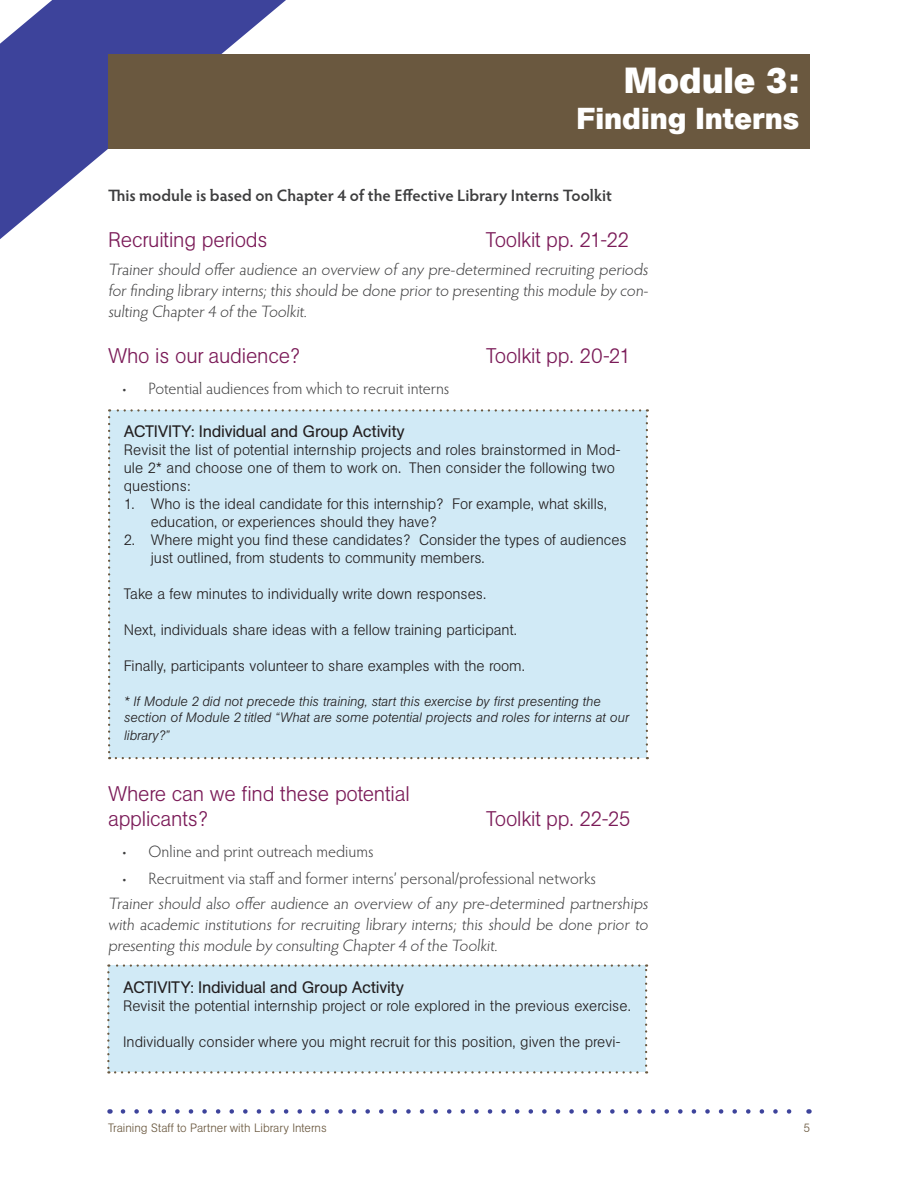
<style>
.page{position:relative;width:918px;height:1188px;background:#fff}
.page>*{position:absolute;margin:0;border:0;box-sizing:border-box;transform-origin:0 0}
.Chapter_title{font:700 36px "AG Book BQ";color:#fff}
.Chapter_title-2{font:700 30px "AG Book BQ";color:#fff}
.t1{font:300 21px/25.2px "AG Book BQ";letter-spacing:-.01em;color:#7b1b58}
.t2{font:300 16.5px/21px "Hypatia Sans Pro";letter-spacing:-.005em;color:#3e3e3f;text-align:justify}
.Sidebar_heading{font:16.5px "AG Book BQ";letter-spacing:-.015em;color:#231f20}
.t3{font:600 16.5px "Hypatia Sans Pro";color:#3e3e3f}
.Sidebar_text{font:300 15px/18px "AG Book BQ";color:#231f20}
.Sidebar_text-2{font:italic 300 13.5px/16.5px "AG Book BQ";color:#231f20}
.t4{font:300 12px "AG Book BQ";color:#6a583f}
</style>
<div class="page">
<svg style="left:123px;top:1109px;width:669px;height:5px"></svg>
<svg style="left:0;top:0;width:477px;height:239px"></svg>
<div style="left:108px;top:54px;width:702px;height:94px;background:#6a583f"></div>
<div style="left:108px;top:409px;width:540px;height:350px;background:#d1eaf6"></div>
<div style="left:107px;top:964px;width:540px;height:110px;background:#d1eaf6"></div>
<p class="Chapter_title" style="left:624px;top:59px;width:177px">Module 3:</p>
<p class="Chapter_title-2" style="left:577px;top:100px;width:224px">Finding Interns</p>
<p class="t3" style="left:108px;top:184px;width:505px">This module is based on Chapter 4 of the Effective Library Interns Toolkit</p>
<h2 class="t1" style="left:108px;top:228px;width:161px">Recruiting periods</h2>
<h2 class="t1" style="left:486px;top:228px;width:145px">Toolkit pp. 21-22</h2>
<p class="t2" style="left:108px;top:259px;width:544px">Trainer should offer audience an overview of any pre-determined recruiting periods for finding library interns; this should be done prior to presenting this module by con&shy;sulting Chapter 4 of the Toolkit.</p>
<h2 class="t1" style="left:108px;top:343px;width:193px">Who is our audience?</h2>
<h2 class="t1" style="left:486px;top:343px;width:147px">Toolkit pp. 20-21</h2>
<p class="t2" style="left:122px;top:378px;width:329px">• Potential audiences from which to recruit interns</p>
<p class="Sidebar_heading" style="left:124px;top:422px;width:283px">ACTIVITY: Individual and Group Activity</p>
<p class="Sidebar_text" style="left:124px;top:441px;width:499px">Revisit the list of potential internship projects and roles brainstormed in Mod&shy;ule 2* and choose one of them to work on. Then consider the following two questions:</p>
<p class="Sidebar_text" style="left:151px;top:495px;width:458px;text-indent:-27px">1. Who is the ideal candidate for this internship? For example, what skills, education, or experiences should they have?</p>
<p class="Sidebar_text" style="left:151px;top:531px;width:477px;text-indent:-27px">2. Where might you find these candidates? Consider the types of audiences just outlined, from students to community members.</p>
<p class="Sidebar_text" style="left:124px;top:585px;width:364px">Take a few minutes to individually write down responses.</p>
<p class="Sidebar_text" style="left:124px;top:621px;width:395px">Next, individuals share ideas with a fellow training participant.</p>
<p class="Sidebar_text" style="left:124px;top:657px;width:403px">Finally, participants volunteer to share examples with the room.</p>
<p class="Sidebar_text-2" style="left:124px;top:693px;width:507px">* If Module 2 did not precede this training, start this exercise by first presenting the section of Module 2 titled “What are some potential projects and roles for interns at our</p>
<p class="Sidebar_text-2" style="left:124px;top:728px;width:47px">library?”</p>
<h2 class="t1" style="left:108px;top:781px;width:303px">Where can we find these potential applicants?</h2>
<h2 class="t1" style="left:486px;top:806px;width:146px">Toolkit pp. 22-25</h2>
<p class="t2" style="left:122px;top:840px;width:254px">• Online and print outreach mediums</p>
<p class="t2" style="left:122px;top:868px;width:476px">• Recruitment via staff and former interns’ personal/professional networks</p>
<p class="t2" style="left:108px;top:892px;width:544px">Trainer should also offer audience an overview of any pre-determined partnerships with academic institutions for recruiting library interns; this should be done prior to presenting this module by consulting Chapter 4 of the Toolkit.</p>
<p class="Sidebar_heading" style="left:123px;top:978px;width:283px">ACTIVITY: Individual and Group Activity</p>
<p class="Sidebar_text" style="left:123px;top:996px;width:509px">Revisit the potential internship project or role explored in the previous exercise.</p>
<p class="Sidebar_text" style="left:123px;top:1032px;width:499px">Individually consider where you might recruit for this position, given the previ-</p>
<p class="t4" style="left:108px;top:1120px;width:220px">Training Staff to Partner with Library Interns</p>
<p class="t4" style="left:804px;top:1120px;width:8px">5</p>
</div>
